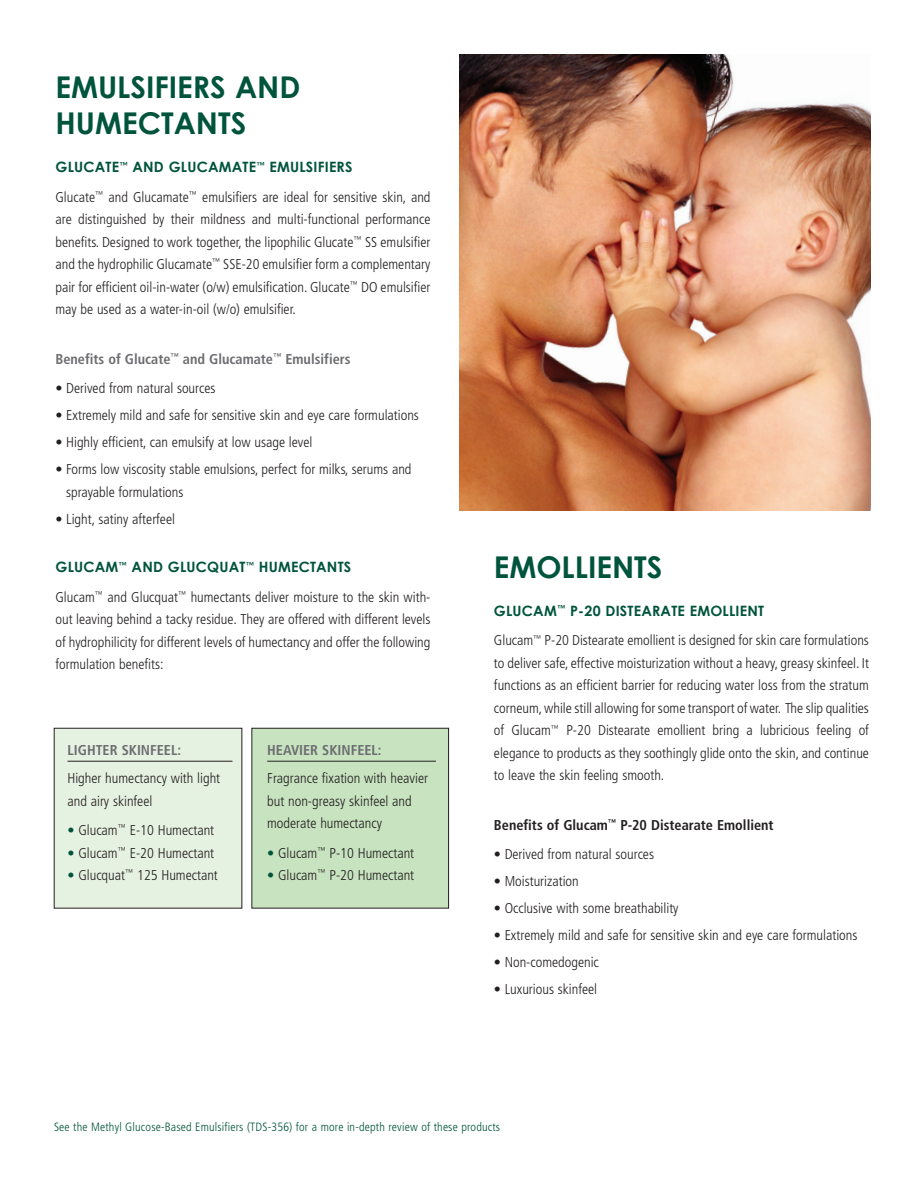
<style>
.page{position:relative;width:918px;height:1188px;background:#fff}
.page>*{position:absolute;margin:0;border:0;box-sizing:border-box;transform-origin:0 0}
.t1{font:700 30px/36px "Century Gothic";color:#00543c}
.Bullets_points{font:300 condensed 14.25px/22.5px "Frutiger LT Std";color:#231f20;text-align:justify}
.cap_headings{font:700 14.25px "Century Gothic";letter-spacing:.015em;color:#00543c}
.new_subs{font:700 condensed 14.25px "Frutiger LT Std";color:#6c6d70}
.new_subs-2{font:700 condensed 14.25px "Frutiger LT Std";color:#231f20}
.Figure_Numbers{font:700 condensed 14.25px "Frutiger LT Std";color:#6c6d70}
.Sabon_Italic{font:300 condensed 12px "Frutiger LT Std";letter-spacing:.015em;color:#00543c}
.s1{color:#00543c}
</style>
<div class="page">
<div style="left:54px;top:728px;width:188px;height:180px;background:#e6f2e1"></div>
<div style="left:252px;top:728px;width:197px;height:180px;background:#c8e3c0"></div>
<div style="left:252px;top:728px;width:197px;height:180px;border:1px solid #231f20"></div>
<hr style="left:267px;top:761px;width:169px;height:1px;background:#231f20">
<hr style="left:68px;top:761px;width:164px;height:1px;background:#231f20">
<img style="left:459px;top:54px;width:411px;height:456px">
<p class="t1" style="left:56px;top:69px;width:247px">EMULSIFIERS AND<br>HUMECTANTS</p>
<p class="cap_headings" style="left:56px;top:158px;width:299px">GLUCATE<sup>™</sup> AND GLUCAMATE<sup>™</sup> EMULSIFIERS</p>
<p class="Bullets_points" style="left:56px;top:186px;width:377px">Glucate<sup>™</sup> and Glucamate<sup>™</sup> emulsifiers are ideal for sensitive skin, and are distinguished by their mildness and multi-functional performance benefits. Designed to work together, the lipophilic Glucate<sup>™</sup> SS emulsifier and the hydrophilic Glucamate<sup>™</sup> SSE-20 emulsifier form a complementary pair for efficient oil-in-water (o/w) emulsification. Glucate<sup>™</sup> DO emulsifier may be used as a water-in-oil (w/o) emulsifier.</p>
<p class="new_subs" style="left:56px;top:350px;width:297px">Benefits of Glucate<sup>™</sup> and Glucamate<sup>™</sup> Emulsifiers</p>
<p class="Bullets_points" style="left:56px;top:377px;width:162px">• Derived from natural sources</p>
<p class="Bullets_points" style="left:56px;top:404px;width:365px">• Extremely mild and safe for sensitive skin and eye care formulations</p>
<p class="Bullets_points" style="left:56px;top:431px;width:258px">• Highly efficient, can emulsify at low usage level</p>
<p class="Bullets_points" style="left:66px;top:458px;width:347px;text-indent:-11px">• Forms low viscosity stable emulsions, perfect for milks, serums and sprayable formulations</p>
<p class="Bullets_points" style="left:56px;top:508px;width:121px">• Light, satiny afterfeel</p>
<p class="cap_headings" style="left:56px;top:558px;width:297px">GLUCAM<sup>™</sup> AND GLUCQUAT<sup>™</sup> HUMECTANTS</p>
<p class="Bullets_points" style="left:56px;top:586px;width:377px">Glucam<sup>™</sup> and Glucquat<sup>™</sup> humectants deliver moisture to the skin with&shy;out leaving behind a tacky residue. They are offered with different levels of hydrophilicity for different levels of humectancy and offer the following formulation benefits:</p>
<p class="Figure_Numbers" style="left:68px;top:742px;width:115px">LIGHTER SKINFEEL:</p>
<p class="Bullets_points" style="left:68px;top:767px;width:154px">Higher humectancy with light and airy skinfeel</p>
<p class="Bullets_points" style="left:68px;top:819px;width:148px"><span class="s1">•</span> Glucam<sup>™</sup> E-10 Humectant</p>
<p class="Bullets_points" style="left:68px;top:842px;width:148px"><span class="s1">•</span> Glucam<sup>™</sup> E-20 Humectant</p>
<p class="Bullets_points" style="left:68px;top:864px;width:152px"><span class="s1">•</span> Glucquat<sup>™</sup> 125 Humectant</p>
<p class="Figure_Numbers" style="left:267px;top:742px;width:116px">HEAVIER SKINFEEL:</p>
<p class="Bullets_points" style="left:267px;top:767px;width:162px;text-align:left">Fragrance fixation with heavier but non-greasy skinfeel and moderate humectancy</p>
<p class="Bullets_points" style="left:267px;top:842px;width:149px"><span class="s1">•</span> Glucam<sup>™</sup> P-10 Humectant</p>
<p class="Bullets_points" style="left:267px;top:864px;width:149px"><span class="s1">•</span> Glucam<sup>™</sup> P-20 Humectant</p>
<p class="t1" style="left:494px;top:548px;width:170px">EMOLLIENTS</p>
<p class="cap_headings" style="left:494px;top:602px;width:272px">GLUCAM<sup>™</sup> P-20 DISTEARATE EMOLLIENT</p>
<p class="Bullets_points" style="left:494px;top:629px;width:377px">Glucam<sup>™</sup> P-20 Distearate emollient is designed for skin care formulations to deliver safe, effective moisturization without a heavy, greasy skinfeel. It functions as an efficient barrier for reducing water loss from the stratum corneum, while still allowing for some transport of water. The slip qualities of Glucam<sup>™</sup> P-20 Distearate emollient bring a lubricious feeling of elegance to products as they soothingly glide onto the skin, and continue to leave the skin feeling smooth.</p>
<p class="new_subs-2" style="left:494px;top:817px;width:281px">Benefits of Glucam<sup>™</sup> P-20 Distearate Emollient</p>
<p class="Bullets_points" style="left:494px;top:843px;width:162px">• Derived from natural sources</p>
<p class="Bullets_points" style="left:494px;top:870px;width:86px">• Moisturization</p>
<p class="Bullets_points" style="left:494px;top:897px;width:186px">• Occlusive with some breathability</p>
<p class="Bullets_points" style="left:494px;top:924px;width:365px">• Extremely mild and safe for sensitive skin and eye care formulations</p>
<p class="Bullets_points" style="left:494px;top:951px;width:106px">• Non-comedogenic</p>
<p class="Bullets_points" style="left:494px;top:978px;width:105px">• Luxurious skinfeel</p>
<p class="Sabon_Italic" style="left:54px;top:1120px;width:448px">See the Methyl Glucose-Based Emulsifiers (TDS-356) for a more in-depth review of these products</p>
</div>
